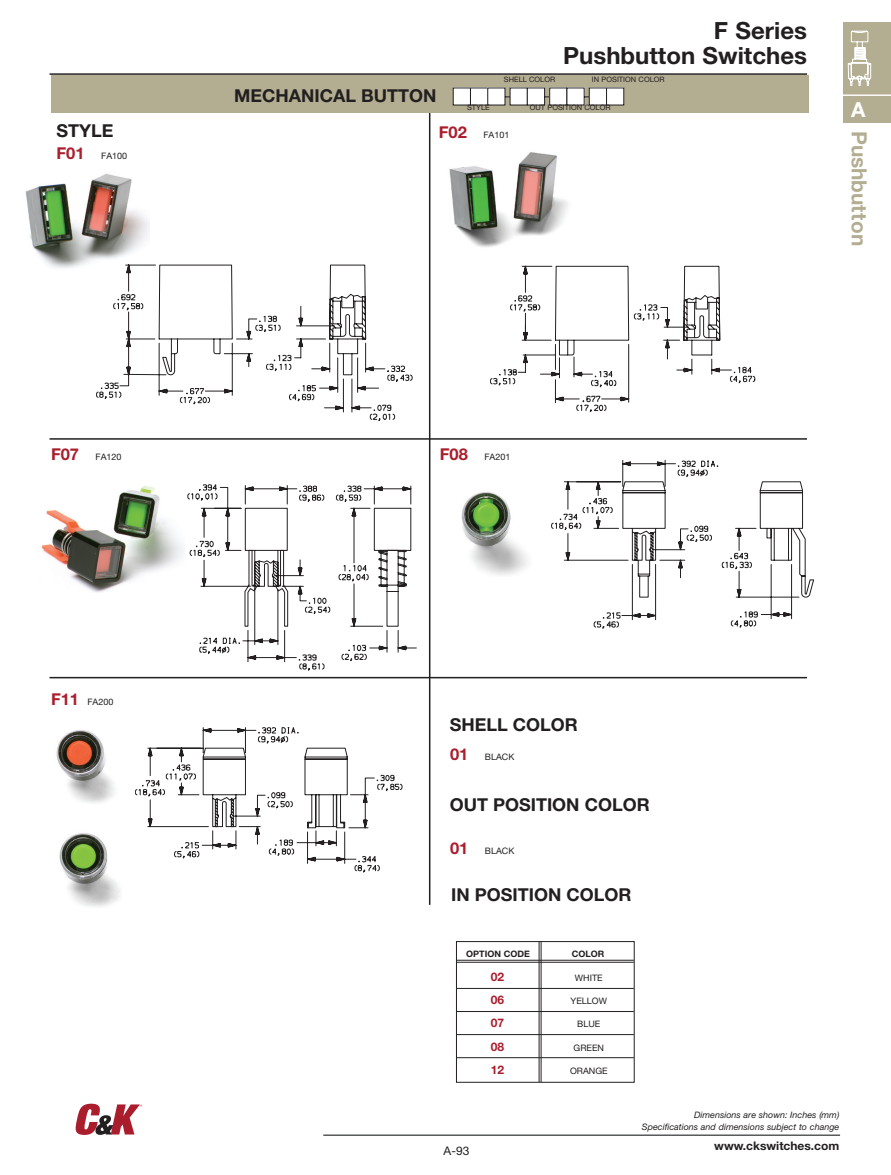
<style>
.page{position:relative;width:891px;height:1175px;background:#fff}
.page>*{position:absolute;margin:0;border:0;box-sizing:border-box;transform-origin:0 0}
.t1{font:700 23.7px/25.2px "Helvetica Neue LT Std";color:#231f20;text-align:right}
.t2{font:700 21px "Helvetica Neue";color:#b3ad92}
.t3{font:700 20.7px "Helvetica Neue";color:#fff}
.t4{font:700 17.85px "Helvetica Neue LT Std";color:#231f20}
.t5{font:700 11.85px "Helvetica Neue LT Std";color:#231f20}
.t6{font:700 11.85px "Helvetica Neue LT Std";color:#aa1d2d}
.t7{font:11.85px "Helvetica Neue LT Std";color:#231f20}
.t8{font:8.85px "Helvetica Neue LT Std";color:#231f20}
.t9{font:italic 8.85px/11.9px "Helvetica Neue LT Std";color:#231f20;text-align:right}
.t10{font:700 8.85px "Helvetica Neue LT Std";color:#231f20}
.t11{font:7.35px "Helvetica Neue LT Std";color:#231f20}
.s1{font-weight:700;font-size:16.35px;color:#aa1d2d}
</style>
<div class="page">
<hr style="left:323px;top:1134px;width:517px;height:1px;background:#57585a">
<div style="left:843px;top:22px;width:48px;height:101px;background:#b3ad92"></div>
<hr style="left:843px;top:94px;width:48px;height:2px;background:#fff">
<svg style="left:848px;top:30px;width:23px;height:56px"></svg>
<svg style="left:76px;top:1103px;width:66px;height:31px"></svg>
<img style="left:25px;top:174px;width:124px;height:95px">
<img style="left:449px;top:152px;width:119px;height:95px">
<hr style="left:429px;top:113px;width:1px;height:791px;background:#231f20">
<div style="left:51px;top:75px;width:757px;height:37px;background:#b3ad92"></div>
<div style="left:453px;top:88px;width:17px;height:17px;background:#fff"></div>
<div style="left:453px;top:88px;width:18px;height:17px;border:1px solid #231f20"></div>
<div style="left:470px;top:88px;width:18px;height:17px;background:#fff"></div>
<div style="left:470px;top:88px;width:18px;height:17px;border:1px solid #231f20"></div>
<svg style="left:487px;top:88px;width:23px;height:17px"></svg>
<div style="left:510px;top:88px;width:17px;height:17px;background:#fff"></div>
<svg style="left:527px;top:88px;width:22px;height:17px"></svg>
<div style="left:550px;top:88px;width:17px;height:17px;background:#fff"></div>
<div style="left:549px;top:88px;width:18px;height:17px;border:1px solid #231f20"></div>
<svg style="left:566px;top:88px;width:23px;height:17px"></svg>
<div style="left:589px;top:88px;width:18px;height:17px;background:#fff"></div>
<div style="left:589px;top:88px;width:18px;height:17px;border:1px solid #231f20"></div>
<div style="left:607px;top:88px;width:17px;height:17px;background:#fff"></div>
<div style="left:606px;top:88px;width:18px;height:17px;border:1px solid #231f20"></div>
<svg style="left:96px;top:265px;width:316px;height:156px"></svg>
<svg style="left:490px;top:266px;width:265px;height:146px"></svg>
<hr style="left:50px;top:73px;width:757px;height:2px;background:#231f20">
<svg style="left:551px;top:460px;width:263px;height:168px"></svg>
<svg style="left:135px;top:727px;width:267px;height:145px"></svg>
<img style="left:56px;top:730px;width:59px;height:73px">
<img style="left:59px;top:833px;width:61px;height:74px">
<img style="left:461px;top:492px;width:67px;height:83px">
<img style="left:41px;top:486px;width:141px;height:106px">
<hr style="left:50px;top:438px;width:757px;height:2px;background:#231f20">
<svg style="left:188px;top:484px;width:229px;height:186px"></svg>
<hr style="left:457px;top:959px;width:177px;height:1px;background:#231f20">
<hr style="left:457px;top:961px;width:177px;height:1px;background:#231f20">
<hr style="left:457px;top:988px;width:177px;height:1px;background:#231f20">
<hr style="left:457px;top:1011px;width:177px;height:1px;background:#231f20">
<hr style="left:457px;top:1034px;width:177px;height:1px;background:#231f20">
<hr style="left:457px;top:1057px;width:177px;height:1px;background:#231f20">
<div style="left:456px;top:941px;width:179px;height:141px;border:1px solid #231f20"></div>
<hr style="left:541px;top:941px;width:1px;height:141px;background:#231f20">
<hr style="left:539px;top:941px;width:1px;height:141px;background:#231f20">
<hr style="left:50px;top:677px;width:757px;height:1px;background:#231f20">
<h3 class="t4" style="left:234px;top:85px;width:204px">MECHANICAL BUTTON</h3>
<p class="t11" style="left:467px;top:103px;width:24px">STYLE</p>
<h1 class="t1" style="left:563px;top:18px;width:245px">F Series<br>Pushbutton Switches</h1>
<p class="t11" style="left:504px;top:75px;width:53px">SHELL COLOR</p>
<p class="t11" style="left:530px;top:103px;width:82px">OUT POSITION COLOR</p>
<p class="t11" style="left:592px;top:75px;width:74px">IN POSITION COLOR</p>
<h3 class="t4" style="left:57px;top:120px;width:59px">STYLE</h3>
<p class="t8" style="left:439px;top:129px;width:72px"><span class="s1">F02</span> FA101</p>
<p class="t8" style="left:57px;top:150px;width:72px"><span class="s1">F01</span> FA100</p>
<h3 class="t3" style="left:851px;top:96px;width:16px">A</h3>
<h2 class="t2" style="left:872px;top:131px;width:116px;rotate:90deg">Pushbutton</h2>
<p class="t8" style="left:51px;top:452px;width:72px"><span class="s1">F07</span> FA120</p>
<p class="t8" style="left:440px;top:451px;width:72px"><span class="s1">F08</span> FA201</p>
<p class="t8" style="left:51px;top:696px;width:64px"><span class="s1">F11</span> FA200</p>
<h3 class="t4" style="left:450px;top:713px;width:130px">SHELL COLOR</h3>
<p class="t8" style="left:450px;top:751px;width:66px"><span class="s1">01</span> BLACK</p>
<h3 class="t4" style="left:450px;top:794px;width:201px">OUT POSITION COLOR</h3>
<p class="t8" style="left:450px;top:845px;width:66px"><span class="s1">01</span> BLACK</p>
<h3 class="t4" style="left:451px;top:884px;width:182px">IN POSITION COLOR</h3>
<p class="t10" style="left:466px;top:948px;width:65px">OPTION CODE</p>
<p class="t10" style="left:572px;top:948px;width:34px">COLOR</p>
<h3 class="t6" style="left:491px;top:969px;width:15px">02</h3>
<p class="t8" style="left:575px;top:972px;width:29px">WHITE</p>
<h3 class="t6" style="left:491px;top:992px;width:15px">06</h3>
<p class="t8" style="left:571px;top:996px;width:38px">YELLOW</p>
<h3 class="t6" style="left:491px;top:1015px;width:15px">07</h3>
<p class="t8" style="left:577px;top:1019px;width:25px">BLUE</p>
<h3 class="t6" style="left:491px;top:1039px;width:15px">08</h3>
<p class="t8" style="left:574px;top:1042px;width:32px">GREEN</p>
<h3 class="t6" style="left:491px;top:1062px;width:15px">12</h3>
<p class="t8" style="left:570px;top:1065px;width:39px">ORANGE</p>
<h3 class="t7" style="left:444px;top:1143px;width:27px">A-93</h3>
<p class="t9" style="left:642px;top:1108px;width:199px">Dimensions are shown: Inches (mm)<br>Specifications and dimensions subject to change</p>
<h3 class="t5" style="left:714px;top:1138px;width:127px">www.ckswitches.com</h3>
</div>
